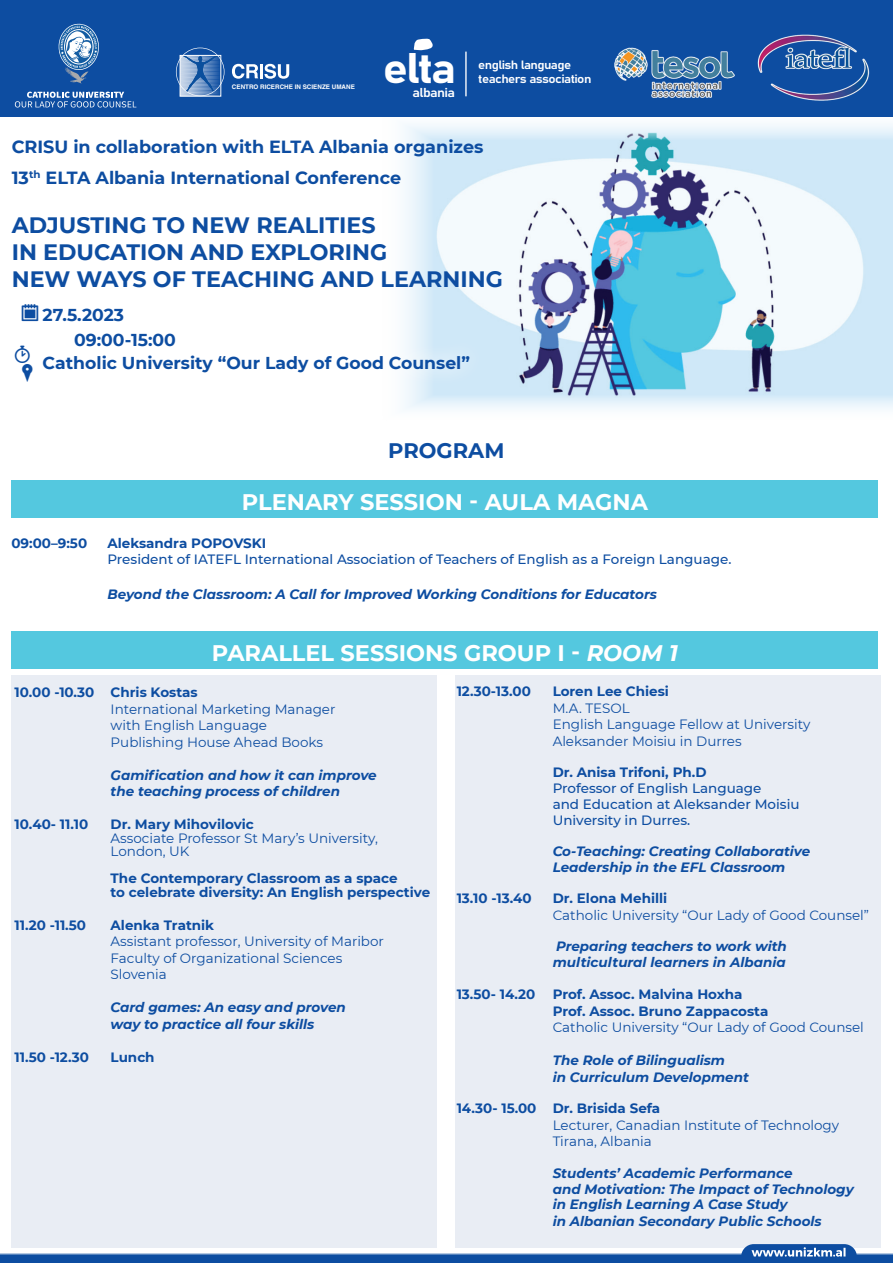
<style>
.page{position:relative;width:893px;height:1263px;background:#fff}
.page>*{position:absolute;margin:0;border:0;box-sizing:border-box;transform-origin:0 0}
.t1{font:42.3px "Bahnschrift";color:#fff;scale:1.12 1}
.t2{font:700 22.5px "Montserrat";color:#fff}
.t3{font:700 22.2px/26.7px "Montserrat";color:#0d4da1}
.t4{font:700 21px "Montserrat";color:#0d4da1}
.t5{font:700 17.55px/31px "Montserrat";color:#0d4da1}
.t6{font:700 17.25px/25.3px "Montserrat";color:#0d4da1}
.t7{font:italic 700 13.5px/16.5px "Montserrat";color:#0d4da1}
.t8{font:13.5px/16.5px "Montserrat";color:#0d4da1}
.t9{font:700 13.5px/13.5px "Montserrat";color:#0d4da1}
.t10{font:500 13.5px/15.8px "Montserrat";color:#0d4da1}
.t11{font:12.75px "Bahnschrift";letter-spacing:-.045em;color:#fff;scale:1.12 1}
.t12{font:11.85px/14.2px "Bahnschrift";letter-spacing:-.045em;color:#fff;scale:1.12 1}
.t13{font:700 6.3px "Helvetica LT Std";color:#fff}
.s1{font-style:italic}
</style>
<div class="page">
<div style="left:455px;top:675px;width:426px;height:572px;background:#e9edf4"></div>
<div style="left:11px;top:675px;width:426px;height:572px;background:#e9edf4"></div>
<img style="left:379px;top:116px;width:514px;height:294px">
<svg style="left:0;top:1244px;width:893px;height:19px"></svg>
<div style="left:0;top:0;width:893px;height:116px;background:#0d4da1"></div>
<svg style="left:379px;top:339px;width:106px;height:49px"></svg>
<svg style="left:58px;top:24px;width:41px;height:59px"></svg>
<svg style="left:15px;top:92px;width:121px;height:16px"></svg>
<svg style="left:232px;top:64px;width:26px;height:15px"></svg>
<hr style="left:260px;top:64px;width:3px;height:14px;background:#fff">
<svg style="left:264px;top:64px;width:25px;height:15px"></svg>
<hr style="left:180px;top:96px;width:41px;height:1px;background:#fff">
<svg style="left:176px;top:48px;width:48px;height:48px"></svg>
<img style="left:757px;top:34px;width:113px;height:67px">
<img style="left:614px;top:47px;width:121px;height:51px">
<svg style="left:413px;top:38px;width:20px;height:12px"></svg>
<hr style="left:465px;top:52px;width:2px;height:44px;background:#fff">
<div style="left:12px;top:631px;width:866px;height:38px;background:#54c8df"></div>
<div style="left:12px;top:480px;width:866px;height:37px;background:#54c8df"></div>
<p class="t13" style="left:232px;top:83px;width:124px">CENTRO RICERCHE IN SCIENZE UMANE</p>
<h1 class="t1" style="left:383px;top:36px;width:67px">elta</h1>
<p class="t11" style="left:412px;top:83px;width:40px">albania</p>
<p class="t12" style="left:478px;top:57px;width:103px">english language teachers association</p>
<p class="t5" style="left:12px;top:130px;width:473px">CRISU in collaboration with ELTA Albania organizes<br>13<sup>th</sup> ELTA Albania International Conference</p>
<h3 class="t3" style="left:12px;top:211px;width:493px">ADJUSTING TO NEW REALITIES<br>IN EDUCATION AND EXPLORING<br>NEW WAYS OF TEACHING AND LEARNING</h3>
<p class="t6" style="left:74px;top:301px;width:103px;text-indent:-32px">27.5.2023<br>09:00-15:00</p>
<p class="t6" style="left:43px;top:349px;width:429px">Catholic University “Our Lady of Good Counsel”</p>
<h3 class="t4" style="left:388px;top:436px;width:118px">PROGRAM</h3>
<h2 class="t2" style="left:242px;top:485px;width:408px">PLENARY SESSION - AULA MAGNA</h2>
<p class="t9" style="left:11px;top:536px;width:77px">09:00–9:50</p>
<p class="t9" style="left:107px;top:536px;width:160px">Aleksandra POPOVSKI</p>
<p class="t10" style="left:107px;top:551px;width:626px">President of IATEFL International Association of Teachers of English as a Foreign Language.</p>
<p class="t7" style="left:107px;top:585px;width:551px">Beyond the Classroom: A Call for Improved Working Conditions for Educators</p>
<h2 class="t2" style="left:212px;top:637px;width:468px">PARALLEL SESSIONS GROUP I - <span class="s1">ROOM 1</span></h2>
<p class="t9" style="left:15px;top:685px;width:185px">10.00 -10.30 Chris Kostas</p>
<p class="t8" style="left:111px;top:700px;width:226px">International Marketing Manager with English Language<br>Publishing House Ahead Books</p>
<p class="t7" style="left:111px;top:766px;width:268px">Gamification and how it can improve the teaching process of children</p>
<p class="t9" style="left:15px;top:817px;width:75px">10.40- 11.10</p>
<p class="t9" style="left:111px;top:817px;width:145px">Dr. Mary Mihovilovic</p>
<p class="t8" style="left:111px;top:831px;width:269px;line-height:13.5px">Associate Professor St Mary’s University,<br>London, UK</p>
<p class="t9" style="left:111px;top:871px;width:321px">The Contemporary Classroom as a space<br>to celebrate diversity: An English perspective</p>
<p class="t9" style="left:15px;top:917px;width:73px">11.20 -11.50</p>
<p class="t9" style="left:111px;top:917px;width:105px">Alenka Tratnik</p>
<p class="t8" style="left:111px;top:933px;width:275px">Assistant professor, University of Maribor<br>Faculty of Organizational Sciences<br>Slovenia</p>
<p class="t7" style="left:111px;top:998px;width:237px">Card games: An easy and proven way to practice all four skills</p>
<p class="t9" style="left:15px;top:1049px;width:76px">11.50 -12.30</p>
<p class="t9" style="left:111px;top:1049px;width:46px">Lunch</p>
<p class="t9" style="left:457px;top:684px;width:76px">12.30-13.00</p>
<p class="t9" style="left:553px;top:684px;width:118px">Loren Lee Chiesi</p>
<p class="t8" style="left:553px;top:699px;width:259px">M.A. TESOL<br>English Language Fellow at University<br>Aleksander Moisiu in Durres</p>
<p class="t9" style="left:553px;top:765px;width:155px">Dr. Anisa Trifoni, Ph.D</p>
<p class="t10" style="left:553px;top:780px;width:248px">Professor of English Language<br>and Education at Aleksander Moisiu<br>University in Durres.</p>
<p class="t7" style="left:553px;top:843px;width:259px;line-height:15.8px">Co-Teaching: Creating Collaborative<br>Leadership in the EFL Classroom</p>
<p class="t9" style="left:457px;top:891px;width:77px">13.10 -13.40</p>
<p class="t9" style="left:553px;top:891px;width:116px">Dr. Elona Mehilli</p>
<p class="t8" style="left:553px;top:906px;width:318px">Catholic University “Our Lady of Good Counsel”</p>
<p class="t7" style="left:553px;top:938px;width:236px;line-height:15.8px">Preparing teachers to work with multicultural learners in Albania</p>
<p class="t9" style="left:457px;top:987px;width:80px">13.50- 14.20</p>
<p class="t9" style="left:553px;top:986px;width:217px;line-height:16.5px">Prof. Assoc. Malvina Hoxha<br>Prof. Assoc. Bruno Zappacosta</p>
<p class="t8" style="left:553px;top:1019px;width:313px">Catholic University “Our Lady of Good Counsel</p>
<p class="t7" style="left:553px;top:1052px;width:198px">The Role of Bilingualism<br>in Curriculum Development</p>
<p class="t9" style="left:457px;top:1101px;width:205px">14.30- 15.00 Dr. Brisida Sefa</p>
<p class="t8" style="left:553px;top:1116px;width:288px">Lecturer, Canadian Institute of Technology<br>Tirana, Albania</p>
<p class="t7" style="left:553px;top:1164px;width:303px;line-height:16px">Students’ Academic Performance<br>and Motivation: The Impact of Technology in English Learning A Case Study<br>in Albanian Secondary Public Schools</p>
</div>
